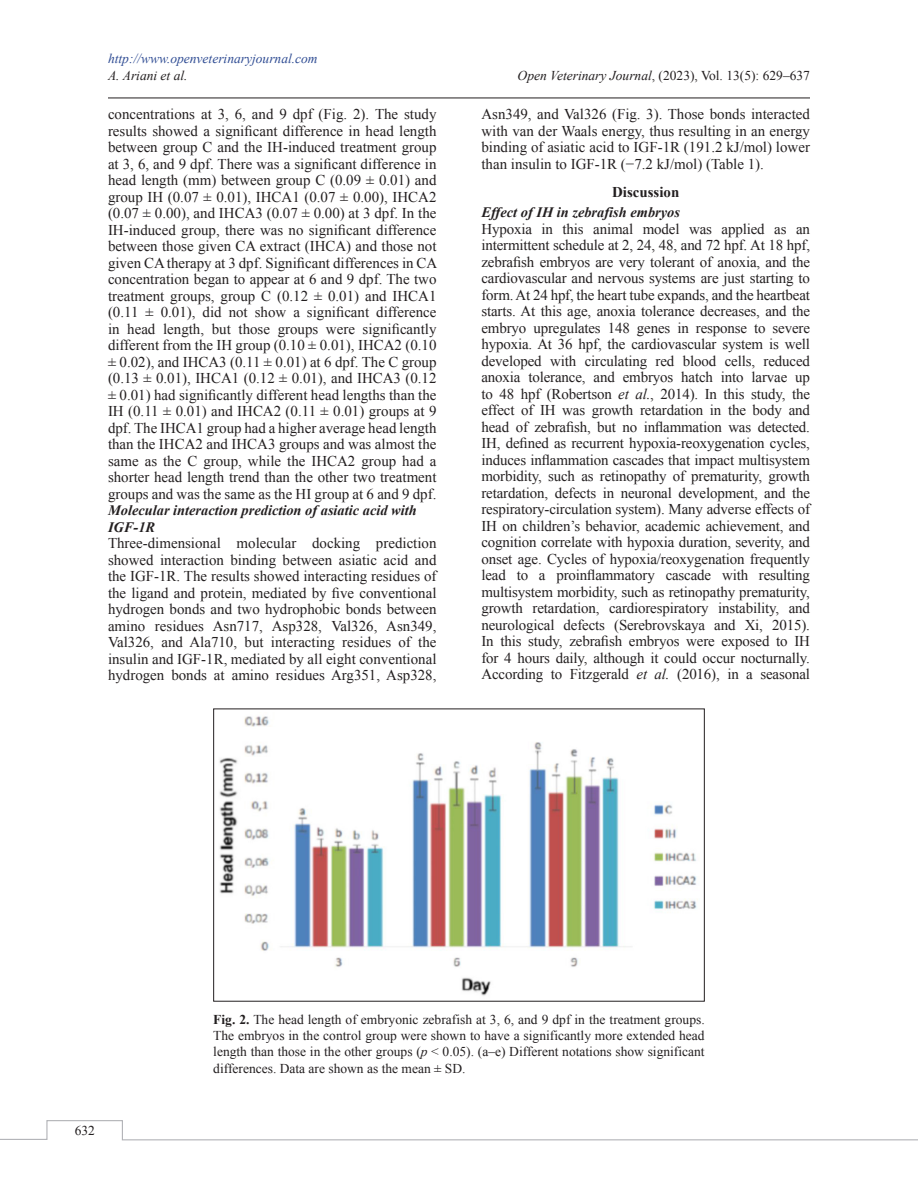
<style>
.page{position:relative;width:918px;height:1188px;background:#fff}
.page>*{position:absolute;margin:0;border:0;box-sizing:border-box;transform-origin:0 0}
.Para{font:15px/16.5px "Times New Roman";color:#231f20;text-align:justify}
.A_Head{font:700 15px "Times New Roman";color:#231f20}
.B_Head{font:italic 700 14.4px/16.5px "Times New Roman";color:#231f20}
.Fig_Caption{font:13.5px/16.2px "Times New Roman";color:#231f20;text-align:justify}
.t1{font:italic 13.5px "Times New Roman";color:#304d94}
.t2{font:italic 13.5px "Times New Roman";color:#231f20}
.s1{font-style:italic}
.s2{font-weight:700}
</style>
<div class="page">
<hr style="left:108px;top:98px;width:702px;height:1px;background:#231f20">
<svg style="left:0;top:1120px;width:918px;height:21px"></svg>
<img style="left:219px;top:716px;width:478px;height:280px">
<div style="left:213px;top:709px;width:492px;height:293px;border:1px solid #231f20"></div>
<p class="t1" style="left:108px;top:50px;width:211px">http://www.openveterinaryjournal.com</p>
<p class="t2" style="left:108px;top:66px;width:81px">A. Ariani et al.</p>
<p class="Fig_Caption" style="left:518px;top:67px;width:294px"><span class="s1">Open Veterinary Journal</span>, (2023), Vol. 13(5): 629–637</p>
<p class="Para" style="left:108px;top:106px;width:331px">concentrations at 3, 6, and 9 dpf (Fig. 2). The study results showed a significant difference in head length between group C and the IH-induced treatment group at 3, 6, and 9 dpf. There was a significant difference in head length (mm) between group C (0.09 ± 0.01) and group IH (0.07 ± 0.01), IHCA1 (0.07 ± 0.00), IHCA2 (0.07 ± 0.00), and IHCA3 (0.07 ± 0.00) at 3 dpf. In the IH-induced group, there was no significant difference between those given CA extract (IHCA) and those not given CA therapy at 3 dpf. Significant differences in CA concentration began to appear at 6 and 9 dpf. The two treatment groups, group C (0.12 ± 0.01) and IHCA1 (0.11 ± 0.01), did not show a significant difference in head length, but those groups were significantly different from the IH group (0.10 ± 0.01), IHCA2 (0.10 ± 0.02), and IHCA3 (0.11 ± 0.01) at 6 dpf. The C group (0.13 ± 0.01), IHCA1 (0.12 ± 0.01), and IHCA3 (0.12 ± 0.01) had significantly different head lengths than the IH (0.11 ± 0.01) and IHCA2 (0.11 ± 0.01) groups at 9 dpf. The IHCA1 group had a higher average head length than the IHCA2 and IHCA3 groups and was almost the same as the C group, while the IHCA2 group had a shorter head length trend than the other two treatment groups and was the same as the HI group at 6 and 9 dpf.</p>
<p class="B_Head" style="left:108px;top:502px;width:310px">Molecular interaction prediction of asiatic acid with<br>IGF-1R</p>
<p class="Para" style="left:108px;top:535px;width:330px">Three-dimensional molecular docking prediction showed interaction binding between asiatic acid and the IGF-1R. The results showed interacting residues of the ligand and protein, mediated by five conventional hydrogen bonds and two hydrophobic bonds between amino residues Asn717, Asp328, Val326, Asn349, Val326, and Ala710, but interacting residues of the insulin and IGF-1R, mediated by all eight conventional hydrogen bonds at amino residues Arg351, Asp328,</p>
<p class="Para" style="left:482px;top:106px;width:330px">Asn349, and Val326 (Fig. 3). Those bonds interacted with van der Waals energy, thus resulting in an energy binding of asiatic acid to IGF-1R (191.2 kJ/mol) lower than insulin to IGF-1R (−7.2 kJ/mol) (Table 1).</p>
<p class="A_Head" style="left:612px;top:182px;width:69px">Discussion</p>
<p class="B_Head" style="left:482px;top:204px;width:200px">Effect of IH in zebrafish embryos</p>
<p class="Para" style="left:482px;top:220px;width:330px">Hypoxia in this animal model was applied as an intermittent schedule at 2, 24, 48, and 72 hpf. At 18 hpf, zebrafish embryos are very tolerant of anoxia, and the cardiovascular and nervous systems are just starting to form. At 24 hpf, the heart tube expands, and the heartbeat starts. At this age, anoxia tolerance decreases, and the embryo upregulates 148 genes in response to severe hypoxia. At 36 hpf, the cardiovascular system is well developed with circulating red blood cells, reduced anoxia tolerance, and embryos hatch into larvae up to 48 hpf (Robertson <span class="s1">et al.</span>, 2014). In this study, the effect of IH was growth retardation in the body and head of zebrafish, but no inflammation was detected.<br>IH, defined as recurrent hypoxia-reoxygenation cycles, induces inflammation cascades that impact multisystem morbidity, such as retinopathy of prematurity, growth retardation, defects in neuronal development, and the respiratory-circulation system). Many adverse effects of IH on children’s behavior, academic achievement, and cognition correlate with hypoxia duration, severity, and onset age. Cycles of hypoxia/reoxygenation frequently lead to a proinflammatory cascade with resulting multisystem morbidity, such as retinopathy prematurity, growth retardation, cardiorespiratory instability, and neurological defects (Serebrovskaya and Xi, 2015).<br>In this study, zebrafish embryos were exposed to IH for 4 hours daily, although it could occur nocturnally.<br>According to Fitzgerald <span class="s1">et al.</span> (2016), in a seasonal</p>
<p class="Fig_Caption" style="left:75px;top:1122px;width:22px">632</p>
<p class="Fig_Caption" style="left:213px;top:1011px;width:493px"><span class="s2">Fig. 2.</span> The head length of embryonic zebrafish at 3, 6, and 9 dpf in the treatment groups.<br>The embryos in the control group were shown to have a significantly more extended head length than those in the other groups (<span class="s1">p</span> &lt; 0.05). (a–e) Different notations show significant differences. Data are shown as the mean ± SD.</p>
</div>
